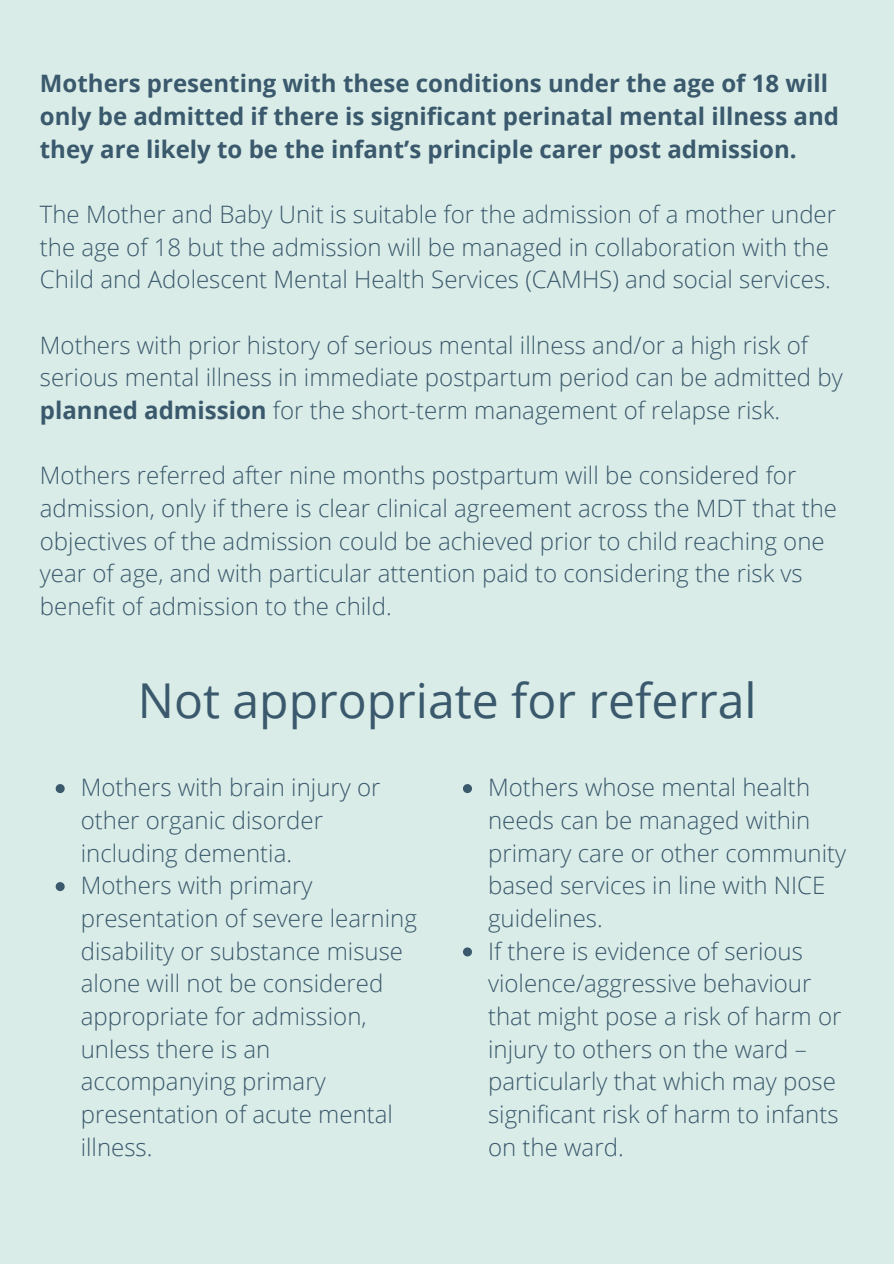
<style>
.page{position:relative;width:894px;height:1264px;background:#fff}
.page>*{position:absolute;margin:0;border:0;box-sizing:border-box;transform-origin:0 0}
.t1{font:48px "Open Sans";color:#3a596d}
.t2{font:300 24px/32.7px "Open Sans";color:#3a596d}
.t3{font:700 24px/32.7px "Open Sans";color:#3a596d}
.s1{font-weight:700}
</style>
<div class="page">
<div style="left:0;top:0;width:893px;height:1263px;background:#daece7"></div>
<svg style="left:56px;top:784px;width:9px;height:9px"></svg>
<svg style="left:56px;top:882px;width:9px;height:9px"></svg>
<svg style="left:463px;top:784px;width:9px;height:9px"></svg>
<svg style="left:463px;top:947px;width:9px;height:9px"></svg>
<p class="t3" style="left:40px;top:67px;width:800px">Mothers presenting with these conditions under the age of 18 will only be admitted if there is significant perinatal mental illness and they are likely to be the infant’s principle carer post admission.</p>
<p class="t2" style="left:40px;top:197px;width:797px">The Mother and Baby Unit is suitable for the admission of a mother under the age of 18 but the admission will be managed in collaboration with the<br>Child and Adolescent Mental Health Services (CAMHS) and social services.</p>
<p class="t2" style="left:40px;top:328px;width:804px">Mothers with prior history of serious mental illness and/or a high risk of serious mental illness in immediate postpartum period can be admitted by <span class="s1">planned admission</span> for the short-term management of relapse risk.</p>
<p class="t2" style="left:40px;top:458px;width:798px">Mothers referred after nine months postpartum will be considered for admission, only if there is clear clinical agreement across the MDT that the objectives of the admission could be achieved prior to child reaching one year of age, and with particular attention paid to considering the risk vs benefit of admission to the child.</p>
<p class="t1" style="left:138px;top:666px;width:620px">Not appropriate for referral</p>
<p class="t2" style="left:81px;top:770px;width:301px">Mothers with brain injury or other organic disorder including dementia.</p>
<p class="t2" style="left:81px;top:868px;width:337px">Mothers with primary presentation of severe learning disability or substance misuse alone will not be considered appropriate for admission, unless there is an accompanying primary presentation of acute mental illness.</p>
<p class="t2" style="left:488px;top:770px;width:359px">Mothers whose mental health needs can be managed within primary care or other community based services in line with NICE guidelines.</p>
<p class="t2" style="left:488px;top:934px;width:355px">If there is evidence of serious violence/aggressive behaviour that might pose a risk of harm or injury to others on the ward – particularly that which may pose significant risk of harm to infants on the ward.</p>
</div>
